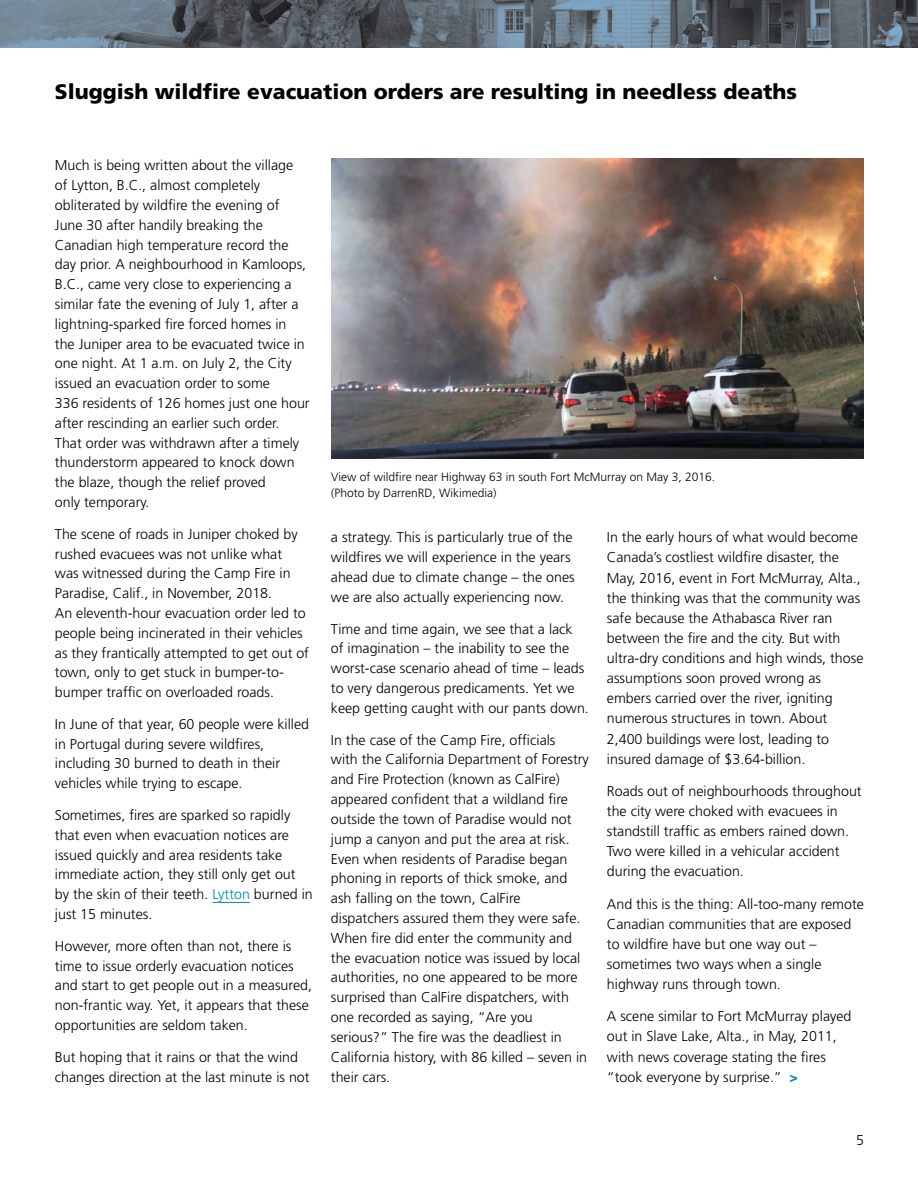
<style>
.page{position:relative;width:918px;height:1188px;background:#fff}
.page>*{position:absolute;margin:0;border:0;box-sizing:border-box;transform-origin:0 0}
.t1{font:900 21px "Frutiger";color:#000}
.t2{font:300 14.25px/19.8px "Frutiger";color:#000}
.t3{font:300 12px/15.8px "Frutiger";color:#000}
.s1{color:#008aac}
.s2{font-weight:900;color:#008aac}
</style>
<div class="page">
<svg style="left:0;top:0;width:918px;height:48px;background:#5c6772"></svg>
<hr style="left:212px;top:902px;width:38px;height:1px;background:#008aac">
<img style="left:331px;top:158px;width:532px;height:301px">
<h1 class="t1" style="left:55px;top:79px;width:744px">Sluggish wildfire evacuation orders are resulting in needless deaths</h1>
<p class="t2" style="left:55px;top:156px;width:256px">Much is being written about the village<br>of Lytton, B.C., almost completely obliterated by wildfire the evening of June 30 after handily breaking the Canadian high temperature record the day prior. A neighbourhood in Kamloops, B.C., came very close to experiencing a similar fate the evening of July 1, after a lightning-sparked fire forced homes in the Juniper area to be evacuated twice in one night. At 1 a.m. on July 2, the City issued an evacuation order to some<br>336 residents of 126 homes just one hour after rescinding an earlier such order.<br>That order was withdrawn after a timely thunderstorm appeared to knock down the blaze, though the relief proved<br>only temporary.</p>
<p class="t2" style="left:55px;top:524px;width:256px">The scene of roads in Juniper choked by rushed evacuees was not unlike what was witnessed during the Camp Fire in Paradise, Calif., in November, 2018.<br>An eleventh-hour evacuation order led to people being incinerated in their vehicles as they frantically attempted to get out of town, only to get stuck in bumper-to&shy;bumper traffic on overloaded roads.</p>
<p class="t2" style="left:55px;top:714px;width:256px">In June of that year, 60 people were killed in Portugal during severe wildfires, including 30 burned to death in their vehicles while trying to escape.</p>
<p class="t2" style="left:55px;top:805px;width:259px">Sometimes, fires are sparked so rapidly that even when evacuation notices are issued quickly and area residents take immediate action, they still only get out by the skin of their teeth. <span class="s1">Lytton</span> burned in just 15 minutes.</p>
<p class="t2" style="left:55px;top:936px;width:259px">However, more often than not, there is time to issue orderly evacuation notices and start to get people out in a measured, non-frantic way. Yet, it appears that these opportunities are seldom taken.</p>
<p class="t2" style="left:55px;top:1047px;width:256px">But hoping that it rains or that the wind changes direction at the last minute is not</p>
<p class="t3" style="left:331px;top:469px;width:385px">View of wildfire near Highway 63 in south Fort McMurray on May 3, 2016. (Photo by DarrenRD, Wikimedia)</p>
<p class="t2" style="left:331px;top:527px;width:245px">a strategy. This is particularly true of the wildfires we will experience in the years ahead due to climate change – the ones we are also actually experiencing now.</p>
<p class="t2" style="left:331px;top:619px;width:259px">Time and time again, we see that a lack of imagination – the inability to see the worst-case scenario ahead of time – leads to very dangerous predicaments. Yet we keep getting caught with our pants down.</p>
<p class="t2" style="left:331px;top:730px;width:260px">In the case of the Camp Fire, officials<br>with the California Department of Forestry and Fire Protection (known as CalFire) appeared confident that a wildland fire outside the town of Paradise would not jump a canyon and put the area at risk.<br>Even when residents of Paradise began phoning in reports of thick smoke, and ash falling on the town, CalFire dispatchers assured them they were safe.<br>When fire did enter the community and the evacuation notice was issued by local authorities, no one appeared to be more surprised than CalFire dispatchers, with one recorded as saying, “Are you serious?” The fire was the deadliest in California history, with 86 killed – seven in their cars.</p>
<p class="t2" style="left:607px;top:527px;width:258px">In the early hours of what would become Canada’s costliest wildfire disaster, the May, 2016, event in Fort McMurray, Alta., the thinking was that the community was safe because the Athabasca River ran between the fire and the city. But with ultra-dry conditions and high winds, those assumptions soon proved wrong as embers carried over the river, igniting numerous structures in town. About 2,400 buildings were lost, leading to insured damage of $3.64-billion.</p>
<p class="t2" style="left:607px;top:781px;width:256px">Roads out of neighbourhoods throughout the city were choked with evacuees in standstill traffic as embers rained down.<br>Two were killed in a vehicular accident during the evacuation.</p>
<p class="t2" style="left:607px;top:894px;width:259px">And this is the thing: All-too-many remote Canadian communities that are exposed to wildfire have but one way out – sometimes two ways when a single highway runs through town.</p>
<p class="t2" style="left:607px;top:1006px;width:246px">A scene similar to Fort McMurray played out in Slave Lake, Alta., in May, 2011, with news coverage stating the fires “took everyone by surprise.” <span class="s2">&gt;</span></p>
<p class="t2" style="left:856px;top:1130px;width:9px">5</p>
</div>
